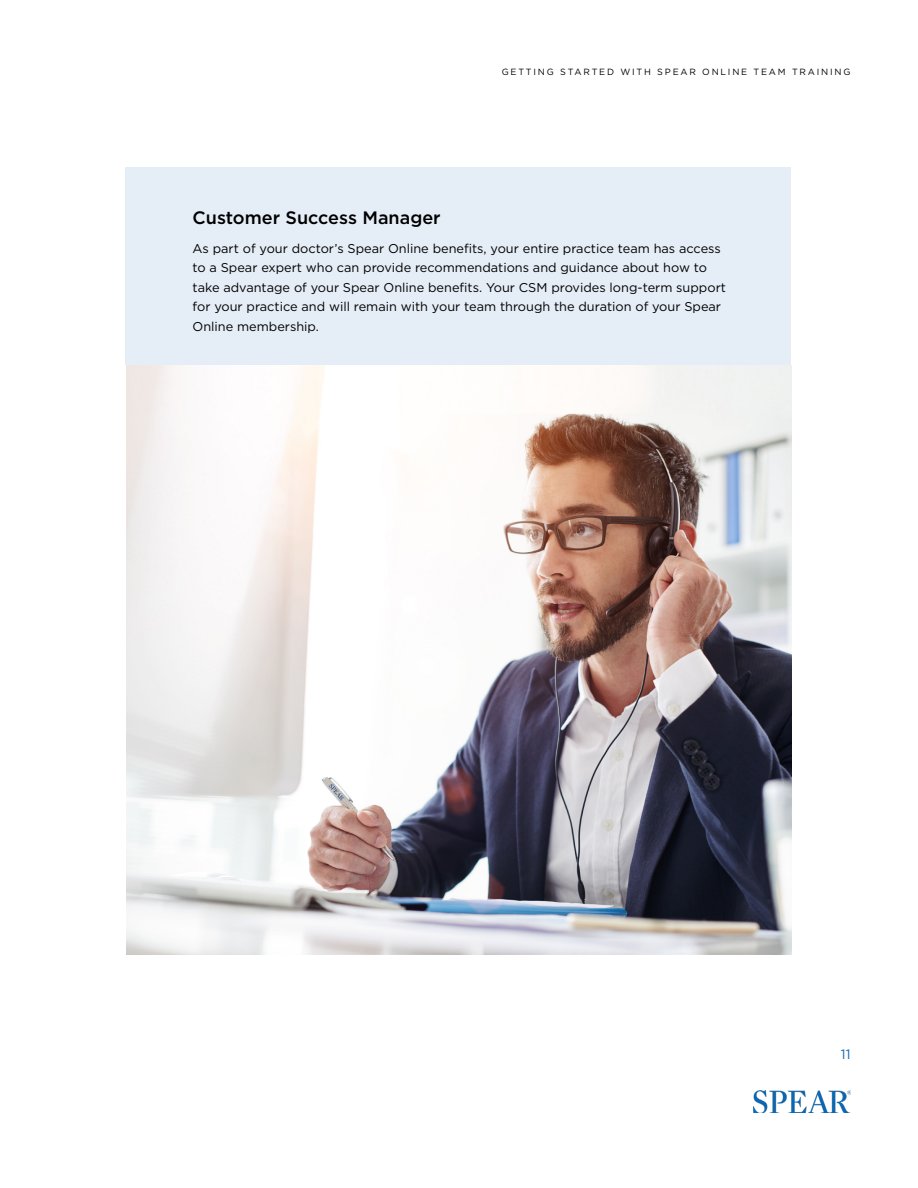
<style>
.page{position:relative;width:918px;height:1188px;background:#fff}
.page>*{position:absolute;margin:0;border:0;box-sizing:border-box;transform-origin:0 0}
.t1{font:500 18px "Gotham";color:#000}
.t2{font:13.5px "Gotham";color:#0e67b0}
.t3{font:12.75px/19.5px "Gotham";color:#000}
.t4{font:9px "Gotham";letter-spacing:.2em;color:#000}
</style>
<div class="page">
<img style="left:753px;top:1091px;width:97px;height:22px">
<div style="left:125px;top:167px;width:666px;height:198px;background:#e5edf6"></div>
<img style="left:126px;top:365px;width:666px;height:589px">
<p class="t4" style="left:502px;top:66px;width:350px">GETTING STARTED WITH SPEAR ONLINE TEAM TRAINING</p>
<h1 class="t1" style="left:193px;top:206px;width:250px">Customer Success Manager</h1>
<p class="t3" style="left:193px;top:238px;width:535px">As part of your doctor’s Spear Online benefits, your entire practice team has access to a Spear expert who can provide recommendations and guidance about how to take advantage of your Spear Online benefits. Your CSM provides long-term support for your practice and will remain with your team through the duration of your Spear Online membership.</p>
<p class="t2" style="left:841px;top:1046px;width:11px">11</p>
</div>
